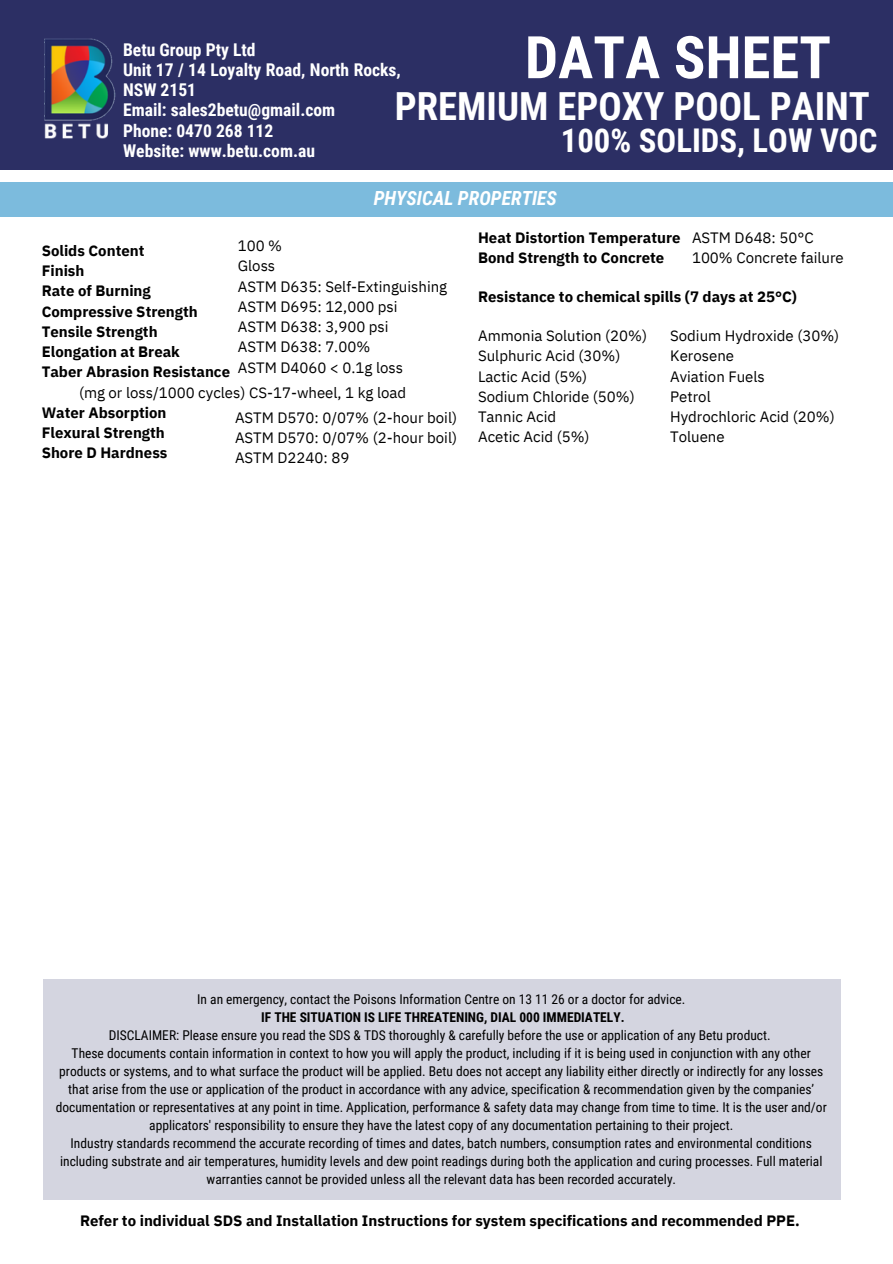
<style>
.page{position:relative;width:893px;height:1264px;background:#fff}
.page>*{position:absolute;margin:0;border:0;box-sizing:border-box;transform-origin:0 0}
.t1{font:700 58.8px "Roboto Condensed";color:#fff}
.t2{font:700 38.7px "Roboto Condensed";color:#fff}
.t3{font:700 32.7px "Roboto Condensed";color:#fff}
.t4{font:italic 700 19.5px "Roboto Condensed";color:#fff}
.t5{font:700 19.5px "Roboto Condensed";color:#fff}
.t6{font:700 17.55px/20.2px "Roboto Condensed";color:#fff}
.t7{font:15px "IBM Plex Sans";color:#000}
.t8{font:700 15px "IBM Plex Sans";color:#000}
.t9{font:13.5px/18px "Roboto Condensed";color:#000;text-align:center}
.t10{font:700 13.5px "Roboto Condensed";color:#000}
</style>
<div class="page">
<div style="left:43px;top:979px;width:797px;height:220px;background:#d4d5e0"></div>
<div style="left:0;top:182px;width:892px;height:35px;background:#7cbbdd"></div>
<div style="left:0;top:0;width:892px;height:170px;background:#2c2f64"></div>
<img style="left:44px;top:38px;width:72px;height:101px">
<p class="t1" style="left:525px;top:24px;width:307px">DATA SHEET</p>
<p class="t6" style="left:123px;top:39px;width:134px">Betu Group Pty Ltd</p>
<p class="t6" style="left:123px;top:60px;width:279px">Unit 17 / 14 Loyalty Road, North Rocks,<br>NSW 2151</p>
<p class="t6" style="left:123px;top:100px;width:214px">Email: sales2betu@gmail.com</p>
<p class="t6" style="left:123px;top:120px;width:152px">Phone: 0470 268 112</p>
<p class="t6" style="left:123px;top:141px;width:193px">Website: www.betu.com.au</p>
<p class="t2" style="left:395px;top:84px;width:476px">PREMIUM EPOXY POOL PAINT</p>
<p class="t3" style="left:560px;top:122px;width:318px">100% SOLIDS, LOW VOC</p>
<p class="t5" style="left:399px;top:182px;width:85px">CAUTIONS</p>
<p class="t4" style="left:373px;top:187px;width:185px">PHYSICAL PROPERTIES</p>
<p class="t7" style="left:238px;top:236px;width:46px">100 %</p>
<p class="t7" style="left:238px;top:256px;width:39px">Gloss</p>
<p class="t7" style="left:238px;top:276px;width:211px">ASTM D635: Self-Extinguishing</p>
<p class="t7" style="left:238px;top:296px;width:161px">ASTM D695: 12,000 psi</p>
<p class="t7" style="left:238px;top:317px;width:152px">ASTM D638: 3,900 psi</p>
<p class="t7" style="left:238px;top:337px;width:134px">ASTM D638: 7.00%</p>
<p class="t7" style="left:238px;top:357px;width:167px">ASTM D4060 &lt; 0.1g loss</p>
<p class="t7" style="left:235px;top:407px;width:223px">ASTM D570: 0/07% (2-hour boil)</p>
<p class="t7" style="left:235px;top:427px;width:223px">ASTM D570: 0/07% (2-hour boil)</p>
<p class="t7" style="left:235px;top:448px;width:116px">ASTM D2240: 89</p>
<p class="t8" style="left:42px;top:240px;width:104px">Solids Content</p>
<p class="t8" style="left:42px;top:261px;width:44px">Finish</p>
<p class="t8" style="left:42px;top:281px;width:111px">Rate of Burning</p>
<p class="t8" style="left:42px;top:301px;width:158px">Compressive Strength</p>
<p class="t8" style="left:42px;top:321px;width:117px">Tensile Strength</p>
<p class="t8" style="left:42px;top:342px;width:140px">Elongation at Break</p>
<p class="t8" style="left:42px;top:362px;width:190px">Taber Abrasion Resistance</p>
<p class="t8" style="left:42px;top:402px;width:126px">Water Absorption</p>
<p class="t8" style="left:42px;top:422px;width:125px">Flexural Strength</p>
<p class="t8" style="left:42px;top:443px;width:127px">Shore D Hardness</p>
<p class="t7" style="left:79px;top:382px;width:329px">(mg or loss/1000 cycles) CS-17-wheel, 1 kg load</p>
<p class="t8" style="left:478px;top:228px;width:204px">Heat Distortion Temperature</p>
<p class="t8" style="left:478px;top:248px;width:188px">Bond Strength to Concrete</p>
<p class="t7" style="left:692px;top:228px;width:123px">ASTM D648: 50°C</p>
<p class="t7" style="left:692px;top:248px;width:153px">100% Concrete failure</p>
<p class="t8" style="left:478px;top:287px;width:320px">Resistance to chemical spills (7 days at 25°C)</p>
<p class="t7" style="left:478px;top:326px;width:170px">Ammonia Solution (20%)</p>
<p class="t7" style="left:478px;top:346px;width:144px">Sulphuric Acid (30%)</p>
<p class="t7" style="left:478px;top:366px;width:111px">Lactic Acid (5%)</p>
<p class="t7" style="left:478px;top:386px;width:158px">Sodium Chloride (50%)</p>
<p class="t7" style="left:478px;top:407px;width:79px">Tannic Acid</p>
<p class="t7" style="left:478px;top:427px;width:113px">Acetic Acid (5%)</p>
<p class="t7" style="left:670px;top:326px;width:170px">Sodium Hydroxide (30%)</p>
<p class="t7" style="left:670px;top:346px;width:65px">Kerosene</p>
<p class="t7" style="left:670px;top:366px;width:96px">Aviation Fuels</p>
<p class="t7" style="left:670px;top:386px;width:42px">Petrol</p>
<p class="t7" style="left:670px;top:407px;width:166px">Hydrochloric Acid (20%)</p>
<p class="t7" style="left:670px;top:427px;width:56px">Toluene</p>
<p class="t9" style="left:197px;top:990px;width:489px">In an emergency, contact the Poisons Information Centre on 13 11 26 or a doctor for advice.</p>
<p class="t10" style="left:261px;top:1009px;width:365px">IF THE SITUATION IS LIFE THREATENING, DIAL 000 IMMEDIATELY.</p>
<p class="t9" style="left:109px;top:1026px;width:663px">DISCLAIMER: Please ensure you read the SDS &amp; TDS thoroughly &amp; carefully before the use or application of any Betu product.</p>
<p class="t9" style="left:56px;top:1044px;width:772px">These documents contain information in context to how you will apply the product, including if it is being used in conjunction with any other products or systems, and to what surface the product will be applied. Betu does not accept any liability either directly or indirectly for any losses that arise from the use or application of the product in accordance with any advice, specification &amp; recommendation given by the companies’ documentation or representatives at any point in time. Application, performance &amp; safety data may change from time to time. It is the user and/or applicators' responsibility to ensure they have the latest copy of any documentation pertaining to their project.</p>
<p class="t9" style="left:60px;top:1134px;width:764px">Industry standards recommend the accurate recording of times and dates, batch numbers, consumption rates and environmental conditions including substrate and air temperatures, humidity levels and dew point readings during both the application and curing processes. Full material warranties cannot be provided unless all the relevant data has been recorded accurately.</p>
<p class="t8" style="left:80px;top:1210px;width:721px">Refer to individual SDS and Installation Instructions for system specifications and recommended PPE.</p>
</div>
